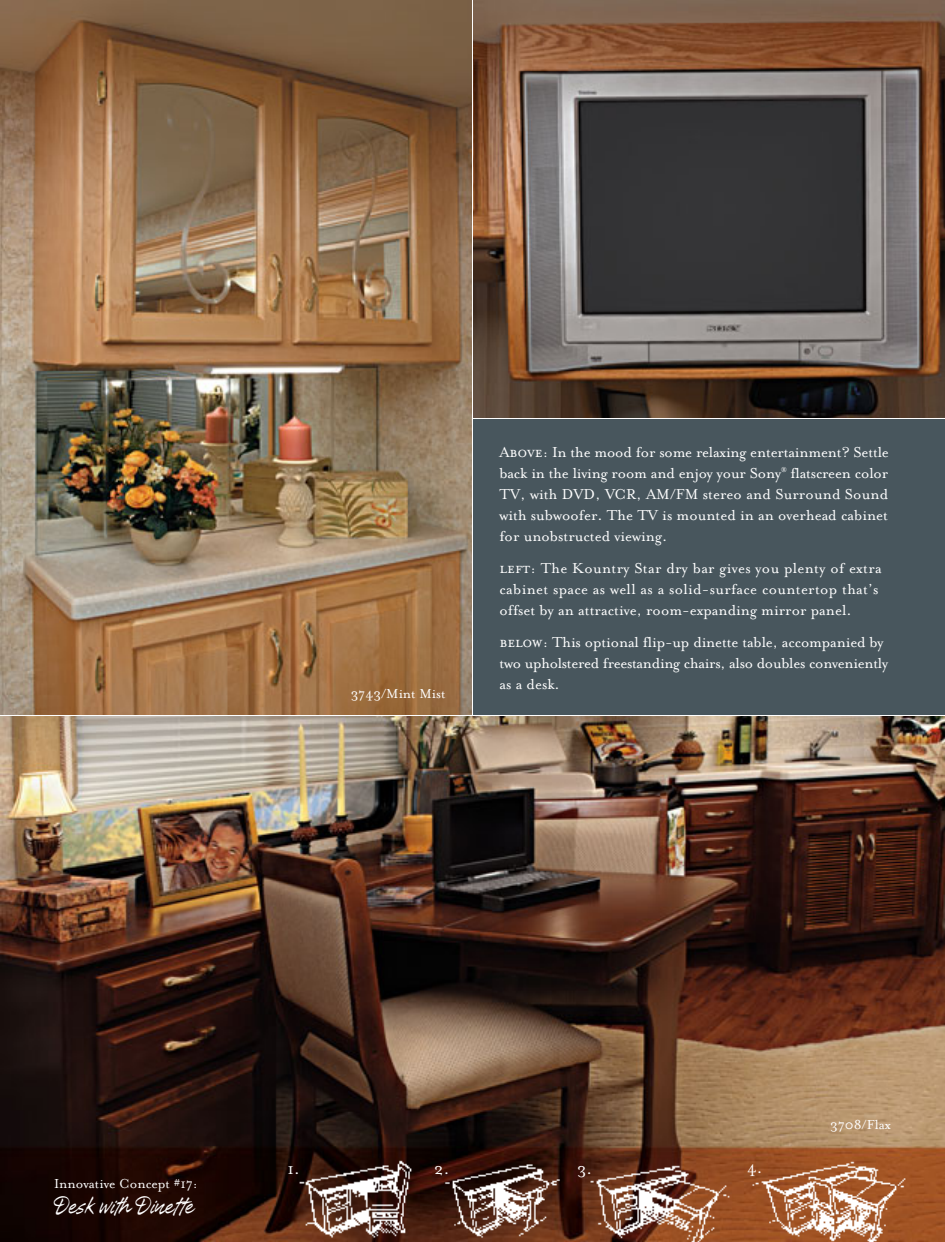
<style>
.page{position:relative;width:945px;height:1242px;background:#fff}
.page>*{position:absolute;margin:0;border:0;box-sizing:border-box;transform-origin:0 0}
.t1{font:24px "Tiza";color:#fff}
.t2{font:18px "Mrs Eaves Roman";color:#fff}
.t3{font:16.5px/21px "Mrs Eaves Roman";color:#fff;text-align:justify}
.t4{font:16.5px/21px "Mrs Eaves Roman";letter-spacing:.02em;color:#fff}
.t5{font:16.5px/21px "Mrs Eaves Roman";letter-spacing:-.02em;color:#fff}
.t6{font:15px "Mrs Eaves Roman";color:#fff}
.s1{font-family:"Mrs Eaves Small Caps"}
</style>
<div class="page">
<img style="left:0;top:716px;width:945px;height:525px">
<img style="left:0;top:0;width:472px;height:715px">
<img style="left:473px;top:0;width:472px;height:418px">
<div style="left:472px;top:418px;width:473px;height:298px;background:#48565d"></div>
<img style="left:415px;top:1149px;width:159px;height:92px">
<img style="left:275px;top:1152px;width:169px;height:89px">
<img style="left:574px;top:1149px;width:169px;height:92px">
<img style="left:743px;top:1148px;width:179px;height:93px">
<hr style="left:472px;top:0;width:1px;height:716px;background:#fff">
<hr style="left:472px;top:418px;width:473px;height:1px;background:#fff">
<hr style="left:0;top:715px;width:945px;height:1px;background:#fff">
<p class="t6" style="left:351px;top:689px;width:96px">3743/Mint Mist</p>
<p class="t3" style="left:500px;top:444px;width:391px"><span class="s1">Above:</span> In the mood for some relaxing entertainment? Settle back in the living room and enjoy your Sony<sup>®</sup> flatscreen color TV, with DVD, VCR, AM/FM stereo and Surround Sound with subwoofer. The TV is mounted in an overhead cabinet for unobstructed viewing.</p>
<p class="t4" style="left:500px;top:560px;width:384px"><span class="s1">left:</span> The Kountry Star dry bar gives you plenty of extra cabinet space as well as a solid-surface countertop that’s offset by an attractive, room-expanding mirror panel.</p>
<p class="t5" style="left:500px;top:633px;width:390px"><span class="s1">below:</span> This optional flip-up dinette table, accompanied by two upholstered freestanding chairs, also doubles conveniently as a desk.</p>
<p class="t6" style="left:54px;top:1179px;width:145px">Innovative Concept #17:</p>
<h1 class="t1" style="left:54px;top:1197px;width:141px">Desk with Dinette</h1>
<p class="t2" style="left:288px;top:1163px;width:14px">1.</p>
<p class="t2" style="left:434px;top:1163px;width:16px">2.</p>
<p class="t2" style="left:577px;top:1163px;width:16px">3.</p>
<p class="t2" style="left:747px;top:1161px;width:17px">4.</p>
<p class="t6" style="left:830px;top:1120px;width:62px">3708/Flax</p>
</div>
